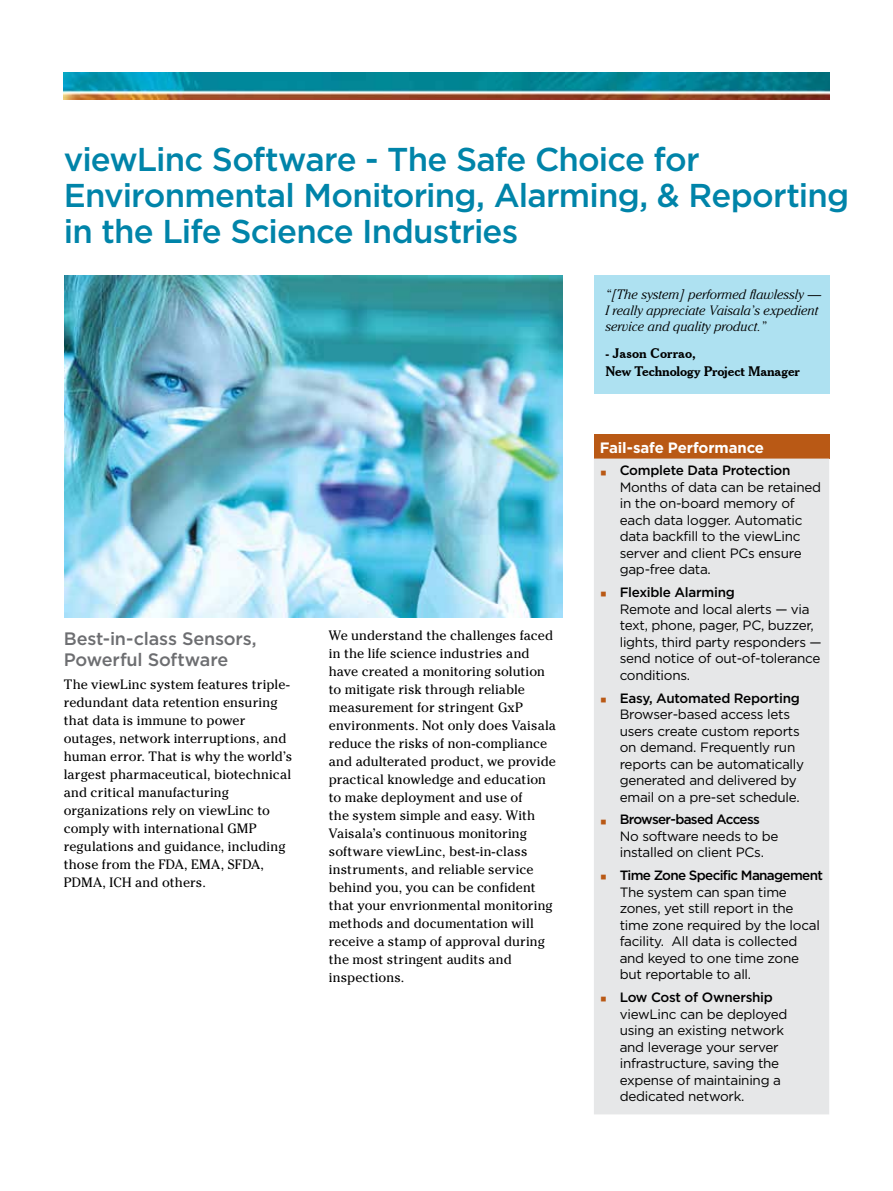
<style>
.page{position:relative;width:893px;height:1191px;background:#fff}
.page>*{position:absolute;margin:0;border:0;box-sizing:border-box;transform-origin:0 0}
.t1{font:500 33px/36px "Gotham";letter-spacing:-.025em;color:#0084a9}
.t2{font:500 18px/21.6px "Gotham";letter-spacing:-.01em;color:#6d6e71}
.t3{font:700 15px "Gotham";letter-spacing:-.01em;color:#fff}
.t4{font:13.5px/18px "Cheltenham Std";letter-spacing:.005em;color:#000}
.t5{font:13.5px/16.5px "Gotham";letter-spacing:-.02em;color:#000}
.t6{font:italic 300 13.5px/15.8px "Cheltenham Std";color:#000}
.t7{font:700 13.5px/18px "Cheltenham BT";letter-spacing:-.01em;color:#000}
.s1{font-family:"Arial";font-size:21px;color:#b95915}
.s2{font-weight:500}
.s3{font-family:"Arial";font-weight:900;font-size:21px;color:#b95915}
</style>
<div class="page">
<img style="left:64px;top:72px;width:765px;height:28px">
<img style="left:65px;top:275px;width:497px;height:342px">
<div style="left:594px;top:275px;width:235px;height:119px;background:#aee1f1"></div>
<div style="left:594px;top:434px;width:235px;height:24px;background:#b95915"></div>
<div style="left:594px;top:458px;width:235px;height:656px;background:#e6e7e8"></div>
<h1 class="t1" style="left:64px;top:141px;width:787px">viewLinc Software - The Safe Choice for<br>Environmental Monitoring, Alarming, &amp; Reporting in the Life Science Industries</h1>
<h2 class="t2" style="left:64px;top:627px;width:194px">Best-in-class Sensors,<br>Powerful Software</h2>
<p class="t4" style="left:64px;top:675px;width:230px">The viewLinc system features triple&shy;redundant data retention ensuring that data is immune to power outages, network interruptions, and human error. That is why the world’s largest pharmaceutical, biotechnical and critical manufacturing organizations rely on viewLinc to comply with international GMP regulations and guidance, including those from the FDA, EMA, SFDA,<br>PDMA, ICH and others.</p>
<p class="t4" style="left:329px;top:626px;width:229px">We understand the challenges faced in the life science industries and have created a monitoring solution to mitigate risk through reliable measurement for stringent GxP environments. Not only does Vaisala reduce the risks of non-compliance and adulterated product, we provide practical knowledge and education to make deployment and use of<br>the system simple and easy. With<br>Vaisala’s continuous monitoring software viewLinc, best-in-class instruments, and reliable service behind you, you can be confident that your envrionmental monitoring methods and documentation will receive a stamp of approval during the most stringent audits and inspections.</p>
<p class="t6" style="left:605px;top:286px;width:217px">“[The system] performed flawlessly —<br>I really appreciate Vaisala’s expedient service and quality product.”</p>
<p class="t7" style="left:605px;top:344px;width:196px">- Jason Corrao,<br>New Technology Project Manager</p>
<p class="t3" style="left:600px;top:437px;width:166px">Fail-safe Performance</p>
<p class="t5" style="left:620px;top:462px;width:203px;text-indent:-20px"><span class="s1">▪</span> <span class="s2">Complete Data Protection<br></span>Months of data can be retained in the on-board memory of each data logger. Automatic data backfill to the viewLinc server and client PCs ensure gap-free data.</p>
<p class="t5" style="left:620px;top:584px;width:204px;text-indent:-20px"><span class="s3">▪</span> <span class="s2">Flexible Alarming<br></span>Remote and local alerts — via text, phone, pager, PC, buzzer, lights, third party responders — send notice of out-of-tolerance conditions.</p>
<p class="t5" style="left:620px;top:689px;width:186px;text-indent:-20px"><span class="s3">▪</span> <span class="s2">Easy, Automated Reporting<br></span>Browser-based access lets users create custom reports on demand. Frequently run reports can be automatically generated and delivered by email on a pre-set schedule.</p>
<p class="t5" style="left:620px;top:811px;width:160px;text-indent:-20px"><span class="s3">▪</span> <span class="s2">Browser-based Access<br></span>No software needs to be installed on client PCs.</p>
<p class="t5" style="left:620px;top:867px;width:205px;text-indent:-20px"><span class="s3">▪</span> <span class="s2">Time Zone Specific Management<br></span>The system can span time zones, yet still report in the time zone required by the local facility. All data is collected and keyed to one time zone but reportable to all.</p>
<p class="t5" style="left:620px;top:988px;width:169px;text-indent:-20px"><span class="s3">▪</span> <span class="s2">Low Cost of Ownership </span>viewLinc can be deployed using an existing network and leverage your server infrastructure, saving the expense of maintaining a dedicated network.</p>
</div>
